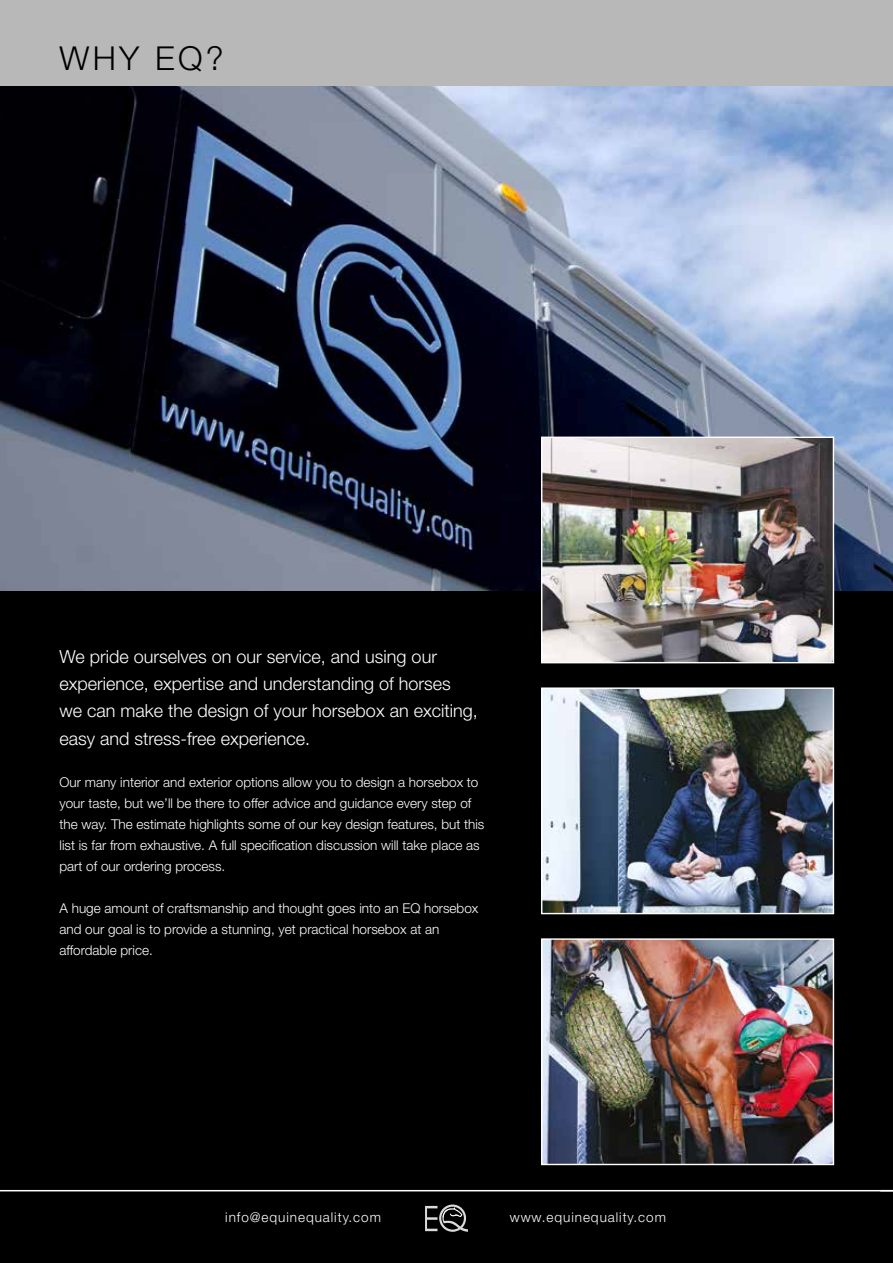
<style>
.page{position:relative;width:893px;height:1263px;background:#000}
.page>*{position:absolute;margin:0;border:0;box-sizing:border-box;transform-origin:0 0}
.t1{font:300 33px "Helvetica Neue LT Std";color:#000}
.t2{font:300 18px/27px "Helvetica Neue LT Std";color:#fff}
.t3{font:300 13.5px/21px "Helvetica Neue LT Std";color:#fff}
.t4{font:300 13.5px "Helvetica Neue LT Std";letter-spacing:.07em;color:#fff}
</style>
<div class="page">
<img style="left:0;top:85px;width:893px;height:506px">
<div style="left:0;top:0;width:893px;height:85px;background:#b8b8b8"></div>
<svg style="left:425px;top:1204px;width:43px;height:28px"></svg>
<img style="left:543px;top:439px;width:289px;height:222px">
<div style="left:541px;top:437px;width:293px;height:226px;border:1px solid #fff"></div>
<img style="left:543px;top:689px;width:289px;height:223px">
<div style="left:541px;top:687px;width:293px;height:227px;border:1px solid #fff"></div>
<img style="left:543px;top:940px;width:289px;height:223px">
<div style="left:541px;top:938px;width:293px;height:227px;border:1px solid #fff"></div>
<hr style="left:0;top:1190px;width:893px;height:1px;background:#fff">
<h1 class="t1" style="left:60px;top:39px;width:166px">WHY EQ?</h1>
<h2 class="t2" style="left:60px;top:643px;width:420px">We pride ourselves on our service, and using our experience, expertise and understanding of horses we can make the design of your horsebox an exciting, easy and stress-free experience.</h2>
<p class="t3" style="left:60px;top:771px;width:426px">Our many interior and exterior options allow you to design a horsebox to your taste, but we’ll be there to offer advice and guidance every step of the way. The estimate highlights some of our key design features, but this list is far from exhaustive. A full specification discussion will take place as part of our ordering process.</p>
<p class="t3" style="left:60px;top:897px;width:420px">A huge amount of craftsmanship and thought goes into an EQ horsebox and our goal is to provide a stunning, yet practical horsebox at an affordable price.</p>
<p class="t4" style="left:225px;top:1208px;width:157px">info@equinequality.com</p>
<p class="t4" style="left:510px;top:1208px;width:158px">www.equinequality.com</p>
</div>
